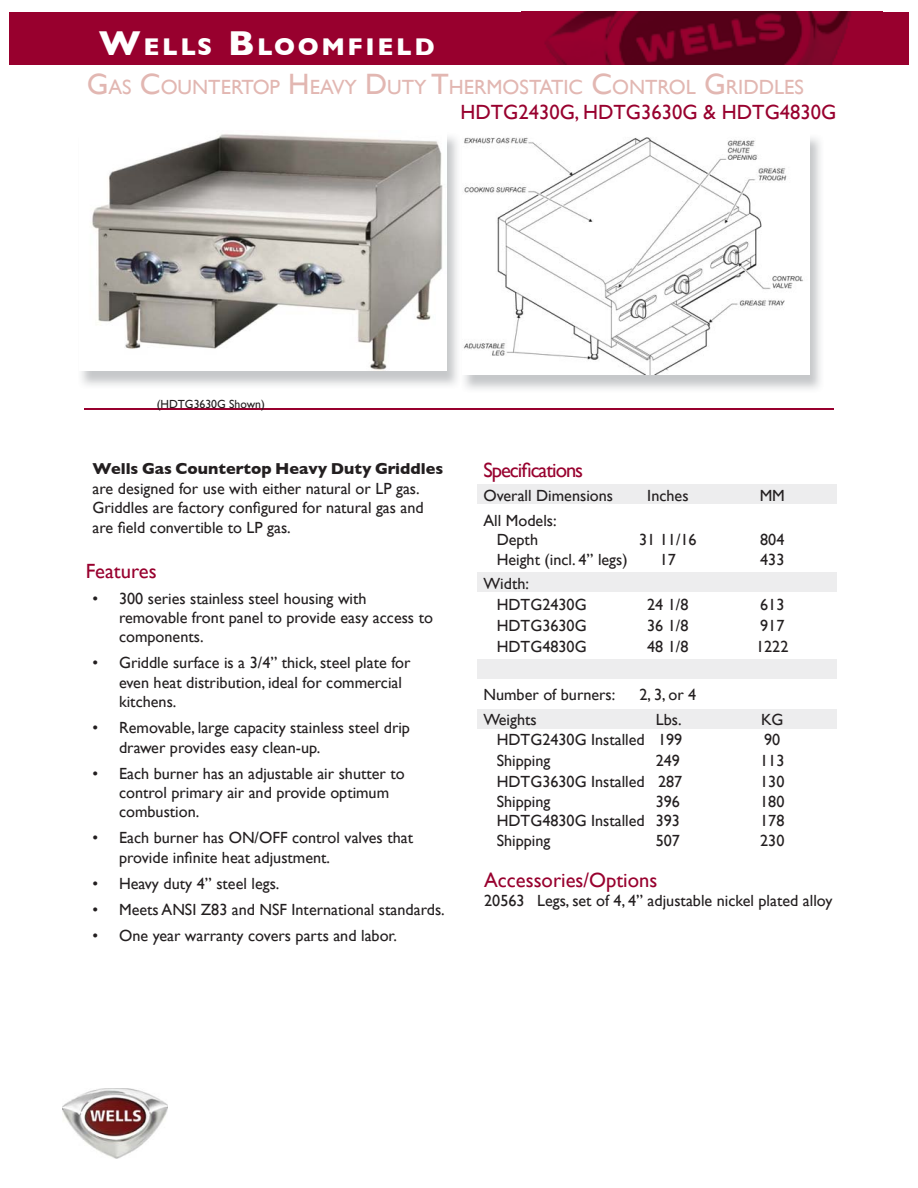
<style>
.page{position:relative;width:918px;height:1188px;background:#fff}
.page>*{position:absolute;margin:0;border:0;box-sizing:border-box;transform-origin:0 0}
.t1{font:700 24.75px "Gill Sans";letter-spacing:.105em;color:#fff}
.t2{font:20.55px/24.8px "Gill Sans";color:#e2b7b2}
.t3{font:20.55px "Gill Sans";color:#98002e}
.t4{font:20.55px "Gill Sans";letter-spacing:-.05em;color:#98002e}
.t5{font:16.2px/19.4px "Gill Sans";color:#231f20}
.t6{font:700 16.2px "Gill Sans";color:#231f20}
.t7{font:11.7px "Gill Sans";color:#231f20}
.s1{font-size:35.25px}
.s2{font-size:29.4px}
.s3{color:#98002e}
</style>
<div class="page">
<div style="left:477px;top:709px;width:360px;height:20px;background:#ededee"></div>
<div style="left:477px;top:484px;width:360px;height:19px;background:#ededee"></div>
<hr style="left:84px;top:409px;width:750px;height:1px;background:#98002e">
<div style="left:477px;top:572px;width:360px;height:20px;background:#ededee"></div>
<div style="left:477px;top:659px;width:360px;height:20px;background:#ededee"></div>
<div style="left:9px;top:12px;width:900px;height:53px;background:#98002e"></div>
<img style="left:545px;top:12px;width:306px;height:53px">
<img style="left:89px;top:133px;width:358px;height:238px">
<img style="left:62px;top:1088px;width:106px;height:70px">
<img style="left:464px;top:138px;width:357px;height:251px">
<img style="left:463px;top:137px;width:346px;height:237px">
<h1 class="t1" style="left:99px;top:32px;width:337px"><span class="s1">W</span>ELLS <span class="s1">B</span>LOOMFIELD</h1>
<p class="t2" style="left:460px;top:75px;width:377px;text-indent:-374px"><span class="s2">G</span>AS <span class="s2">C</span>OUNTERTOP <span class="s2">H</span>EAVY <span class="s2">D</span>UTY <span class="s2">T</span>HERMOSTATIC <span class="s2">C</span>ONTROL <span class="s2">G</span>RIDDLES<br><span class="s3">HDTG2430G, HDTG3630G &amp; HDTG4830G</span></p>
<p class="t7" style="left:157px;top:397px;width:110px">(HDTG3630G Shown)</p>
<p class="t6" style="left:93px;top:459px;width:352px">Wells Gas Countertop Heavy Duty Griddles</p>
<p class="t5" style="left:93px;top:478px;width:333px">are designed for use with either natural or LP gas.<br>Griddles are factory configured for natural gas and are field convertible to LP gas.</p>
<p class="t3" style="left:86px;top:559px;width:72px">Features</p>
<p class="t5" style="left:119px;top:588px;width:315px;text-indent:-26px">• 300 series stainless steel housing with removable front panel to provide easy access to components.</p>
<p class="t5" style="left:119px;top:653px;width:293px;text-indent:-26px">• Griddle surface is a 3/4” thick, steel plate for even heat distribution, ideal for commercial kitchens.</p>
<p class="t5" style="left:119px;top:718px;width:293px;text-indent:-26px">• Removable, large capacity stainless steel drip drawer provides easy clean-up.</p>
<p class="t5" style="left:119px;top:763px;width:287px;text-indent:-26px">• Each burner has an adjustable air shutter to control primary air and provide optimum combustion.</p>
<p class="t5" style="left:119px;top:828px;width:296px;text-indent:-26px">• Each burner has ON/OFF control valves that provide infinite heat adjustment.</p>
<p class="t5" style="left:93px;top:874px;width:188px">• Heavy duty 4” steel legs.</p>
<p class="t5" style="left:93px;top:900px;width:354px">• Meets ANSI Z83 and NSF International standards.</p>
<p class="t5" style="left:93px;top:926px;width:306px">• One year warranty covers parts and labor.</p>
<p class="t4" style="left:483px;top:458px;width:101px">Specifications</p>
<p class="t5" style="left:483px;top:486px;width:131px">Overall Dimensions</p>
<p class="t5" style="left:647px;top:486px;width:43px">Inches</p>
<p class="t5" style="left:760px;top:486px;width:27px">MM</p>
<p class="t5" style="left:483px;top:510px;width:75px;line-height:19.8px;text-align:center">All Models:<br>Depth</p>
<p class="t5" style="left:639px;top:530px;width:59px">31 11/16</p>
<p class="t5" style="left:760px;top:530px;width:26px">804</p>
<p class="t5" style="left:497px;top:550px;width:132px">Height (incl. 4” legs)</p>
<p class="t5" style="left:660px;top:550px;width:18px">17</p>
<p class="t5" style="left:760px;top:550px;width:26px">433</p>
<p class="t5" style="left:497px;top:573px;width:91px;line-height:20.9px;text-indent:-13px">Width:<br>HDTG2430G</p>
<p class="t5" style="left:647px;top:595px;width:43px">24 1/8</p>
<p class="t5" style="left:760px;top:595px;width:26px">613</p>
<p class="t5" style="left:497px;top:616px;width:91px">HDTG3630G</p>
<p class="t5" style="left:647px;top:616px;width:43px">36 1/8</p>
<p class="t5" style="left:760px;top:616px;width:26px">917</p>
<p class="t5" style="left:497px;top:637px;width:91px">HDTG4830G</p>
<p class="t5" style="left:647px;top:637px;width:43px">48 1/8</p>
<p class="t5" style="left:756px;top:637px;width:34px">1222</p>
<p class="t5" style="left:483px;top:685px;width:133px">Number of burners:</p>
<p class="t5" style="left:639px;top:685px;width:58px">2, 3, or 4</p>
<p class="t5" style="left:483px;top:709px;width:55px">Weights</p>
<p class="t5" style="left:656px;top:709px;width:27px">Lbs.</p>
<p class="t5" style="left:761px;top:709px;width:24px">KG</p>
<p class="t5" style="left:497px;top:730px;width:187px">HDTG2430G Installed 199</p>
<p class="t5" style="left:764px;top:730px;width:18px">90</p>
<p class="t5" style="left:497px;top:751px;width:55px">Shipping</p>
<p class="t5" style="left:656px;top:751px;width:26px">249</p>
<p class="t5" style="left:760px;top:751px;width:26px">113</p>
<p class="t5" style="left:497px;top:772px;width:187px">HDTG3630G Installed 287</p>
<p class="t5" style="left:760px;top:772px;width:26px">130</p>
<p class="t5" style="left:497px;top:791px;width:55px">Shipping</p>
<p class="t5" style="left:656px;top:791px;width:26px">396</p>
<p class="t5" style="left:760px;top:791px;width:26px">180</p>
<p class="t5" style="left:497px;top:811px;width:185px">HDTG4830G Installed 393</p>
<p class="t5" style="left:760px;top:811px;width:26px">178</p>
<p class="t5" style="left:497px;top:831px;width:55px">Shipping</p>
<p class="t5" style="left:656px;top:831px;width:26px">507</p>
<p class="t5" style="left:760px;top:831px;width:26px">230</p>
<p class="t3" style="left:484px;top:868px;width:175px">Accessories/Options</p>
<p class="t5" style="left:484px;top:891px;width:350px">20563 Legs, set of 4, 4” adjustable nickel plated alloy</p>
</div>
